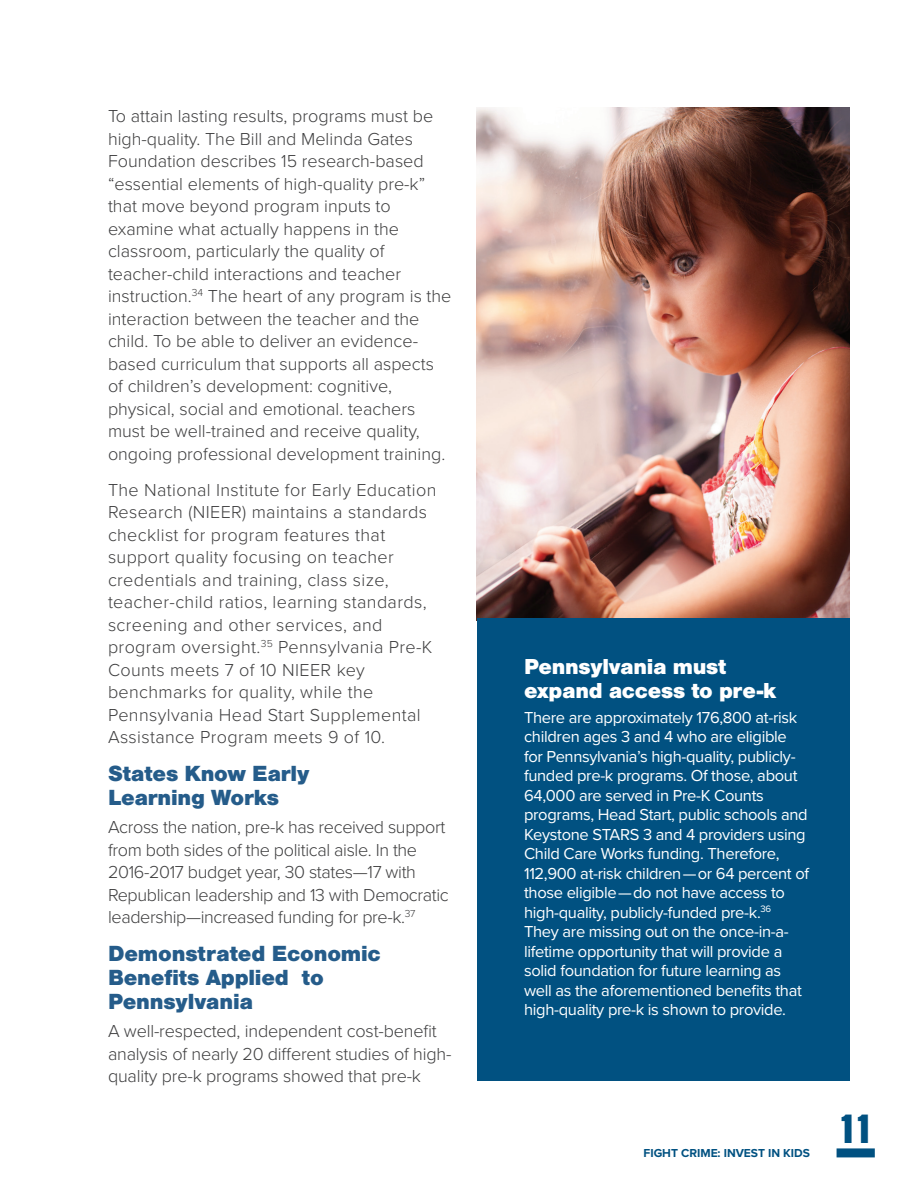
<style>
.page{position:relative;width:918px;height:1188px;background:#fff}
.page>*{position:absolute;margin:0;border:0;box-sizing:border-box;transform-origin:0 0}
.F_page-number{font:900 43.5px "Nimbus San Con";color:#015181}
.t1{font:900 22.65px/24.3px "Nimbus San";letter-spacing:-.01em;color:#255c8a}
.SB_h1-white{font:900 22.5px/24px "Nimbus San";letter-spacing:-.015em;color:#fff}
.Body{font:300 18px/22.5px "Proxima Nova";color:#3e3e3f}
.Body-2{font:300 18px/22.5px "Proxima Nova";letter-spacing:.02em;color:#3e3e3f}
.Body-3{font:300 18px/22.5px "Proxima Nova";letter-spacing:-.02em;color:#3e3e3f}
.SB_body-white{font:16.5px/19.5px "Proxima Nova";letter-spacing:-.02em;color:#fff}
.F_right{font:700 12px "Proxima Nova";color:#015181}
</style>
<div class="page">
<img style="left:477px;top:107px;width:373px;height:511px">
<div style="left:837px;top:1148px;width:38px;height:9px;background:#015181"></div>
<div style="left:477px;top:618px;width:373px;height:463px;background:#015181"></div>
<p class="Body" style="left:108px;top:104px;width:345px">To attain lasting results, programs must be high-quality. The Bill and Melinda Gates Foundation describes 15 research-based “essential elements of high-quality pre-k” that move beyond program inputs to examine what actually happens in the classroom, particularly the quality of teacher-child interactions and teacher instruction.<sup>34</sup> The heart of any program is the interaction between the teacher and the child. To be able to deliver an evidence&shy;based curriculum that supports all aspects of children’s development: cognitive, physical, social and emotional. teachers must be well-trained and receive quality, ongoing professional development training.</p>
<p class="Body-2" style="left:108px;top:477px;width:330px">The National Institute for Early Education Research (NIEER) maintains a standards checklist for program features that support quality focusing on teacher credentials and training, class size, teacher-child ratios, learning standards, screening and other services, and program oversight.<sup>35</sup> Pennsylvania Pre-K Counts meets 7 of 10 NIEER key benchmarks for quality, while the Pennsylvania Head Start Supplemental Assistance Program meets 9 of 10.</p>
<h1 class="t1" style="left:108px;top:761px;width:203px">States Know Early<br>Learning Works</h1>
<p class="Body-3" style="left:108px;top:815px;width:342px">Across the nation, pre-k has received support from both sides of the political aisle. In the 2016-2017 budget year, 30 states—17 with Republican leadership and 13 with Democratic leadership—increased funding for pre-k.<sup>37</sup></p>
<h1 class="t1" style="left:108px;top:941px;width:274px">Demonstrated Economic<br>Benefits Applied to<br>Pennsylvania</h1>
<p class="Body" style="left:108px;top:1019px;width:345px">A well-respected, independent cost-benefit analysis of nearly 20 different studies of high&shy;quality pre-k programs showed that pre-k</p>
<p class="SB_h1-white" style="left:524px;top:654px;width:254px">Pennsylvania must expand access to pre-k</p>
<p class="SB_body-white" style="left:524px;top:707px;width:287px">There are approximately 176,800 at-risk children ages 3 and 4 who are eligible for Pennsylvania’s high-quality, publicly&shy;funded pre-k programs. Of those, about 64,000 are served in Pre-K Counts programs, Head Start, public schools and Keystone STARS 3 and 4 providers using Child Care Works funding. Therefore, 112,900 at-risk children—or 64 percent of those eligible—do not have access to high-quality, publicly-funded pre-k.<sup>36<br></sup>They are missing out on the once-in-a&shy;lifetime opportunity that will provide a solid foundation for future learning as well as the aforementioned benefits that high-quality pre-k is shown to provide.</p>
<p class="F_right" style="left:644px;top:1144px;width:168px">FIGHT CRIME: INVEST IN KIDS</p>
<p class="F_page-number" style="left:837px;top:1104px;width:39px">11</p>
</div>
